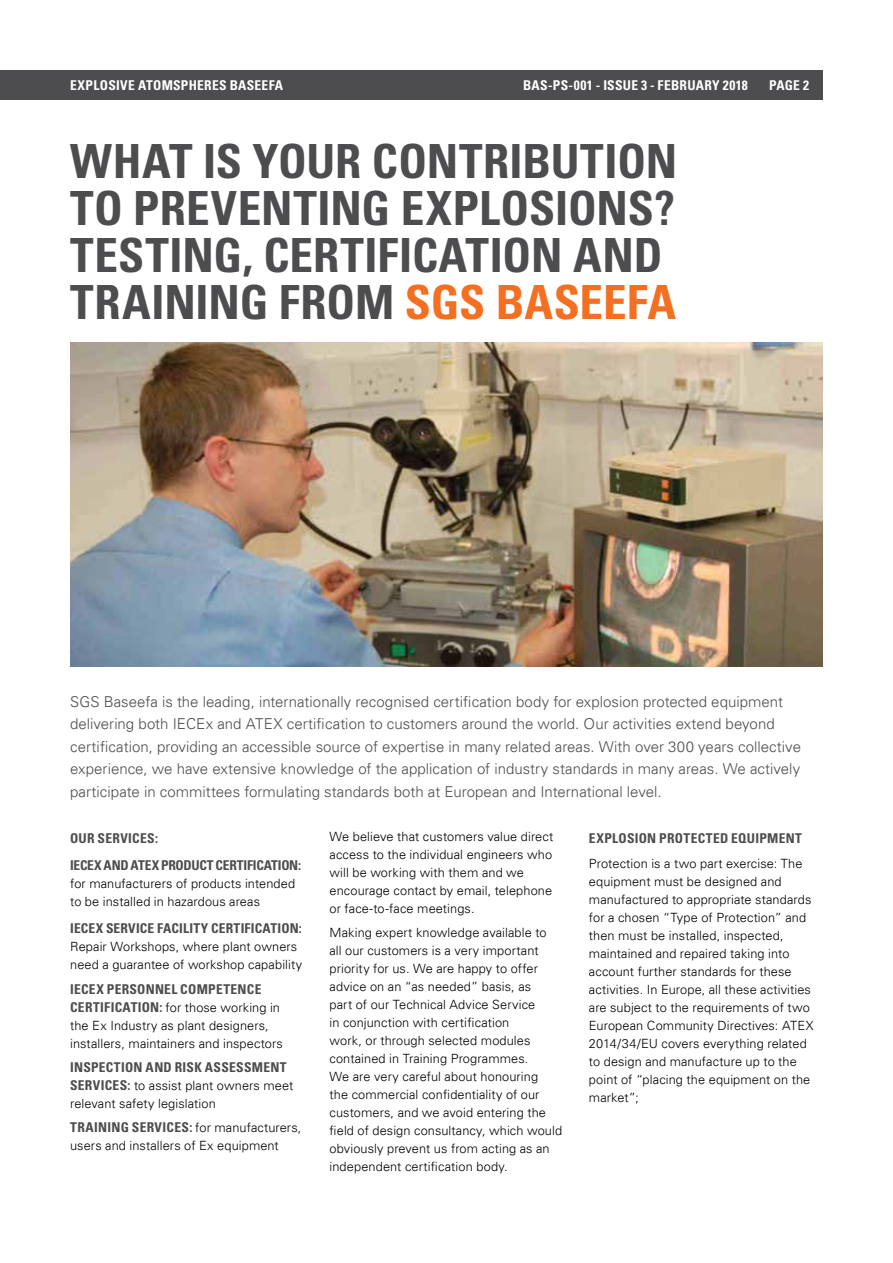
<style>
.page{position:relative;width:893px;height:1263px;background:#fff}
.page>*{position:absolute;margin:0;border:0;box-sizing:border-box;transform-origin:0 0}
.t1{font:700 condensed 47.1px/47.1px "Univers LT";color:#4d4d4f}
.t2{font:300 15px/22.5px "Univers LT";color:#4d4d4f}
.t3{font:700 condensed 13.5px "Univers LT";letter-spacing:.02em;color:#4d4d4f}
.t4{font:700 condensed 13.5px "Univers LT";letter-spacing:.02em;color:#fff}
.t5{font:700 condensed 13.5px/27px "Univers LT";letter-spacing:-.01em;color:#4d4d4f}
.t6{font:300 12.75px/18px "Univers LT";letter-spacing:.005em;color:#000}
.s1{color:#f36f21}
.s2{font-weight:700;font-stretch:condensed;font-size:13.5px;color:#4d4d4f}
.s3{font-weight:300;font-stretch:normal;font-size:12.75px;color:#000}
</style>
<div class="page">
<div style="left:0;top:70px;width:823px;height:30px;background:#4d4d4f"></div>
<img style="left:70px;top:342px;width:753px;height:325px">
<p class="t4" style="left:70px;top:77px;width:214px">EXPLOSIVE ATOMSPHERES BASEEFA</p>
<p class="t4" style="left:523px;top:77px;width:226px">BAS-PS-001 - ISSUE 3 - FEBRUARY 2018</p>
<p class="t4" style="left:769px;top:77px;width:42px">PAGE 2</p>
<h1 class="t1" style="left:70px;top:137px;width:609px">WHAT IS YOUR CONTRIBUTION<br>TO PREVENTING EXPLOSIONS?<br>TESTING, CERTIFICATION AND<br>TRAINING FROM <span class="s1">SGS BASEEFA</span></h1>
<p class="t2" style="left:70px;top:690px;width:732px">SGS Baseefa is the leading, internationally recognised certification body for explosion protected equipment delivering both IECEx and ATEX certification to customers around the world. Our activities extend beyond certification, providing an accessible source of expertise in many related areas. With over 300 years collective experience, we have extensive knowledge of the application of industry standards in many areas. We actively participate in committees formulating standards both at European and International level.</p>
<p class="t5" style="left:70px;top:824px;width:232px">OUR SERVICES:<br>IECEX AND ATEX PRODUCT CERTIFICATION:</p>
<p class="t6" style="left:70px;top:874px;width:226px">for manufacturers of products intended to be installed in hazardous areas</p>
<p class="t3" style="left:70px;top:920px;width:233px">IECEX SERVICE FACILITY CERTIFICATION:</p>
<p class="t6" style="left:70px;top:937px;width:233px">Repair Workshops, where plant owners need a guarantee of workshop capability</p>
<p class="t3" style="left:70px;top:980px;width:193px">IECEX PERSONNEL COMPETENCE</p>
<p class="t6" style="left:70px;top:998px;width:214px"><span class="s2">CERTIFICATION:</span> for those working in the Ex Industry as plant designers, installers, maintainers and inspectors</p>
<p class="t3" style="left:70px;top:1058px;width:218px">INSPECTION AND RISK ASSESSMENT</p>
<p class="t6" style="left:70px;top:1076px;width:225px"><span class="s2">SERVICES:</span> to assist plant owners meet relevant safety legislation</p>
<p class="t3" style="left:70px;top:1118px;width:233px">TRAINING SERVICES: <span class="s3">for manufacturers,</span></p>
<p class="t6" style="left:70px;top:1136px;width:210px">users and installers of Ex equipment</p>
<p class="t6" style="left:330px;top:828px;width:225px">We believe that customers value direct access to the individual engineers who will be working with them and we encourage contact by email, telephone or face-to-face meetings.</p>
<p class="t6" style="left:330px;top:924px;width:234px">Making expert knowledge available to<br>all our customers is a very important priority for us. We are happy to offer advice on an “as needed” basis, as<br>part of our Technical Advice Service<br>in conjunction with certification<br>work, or through selected modules contained in Training Programmes.<br>We are very careful about honouring<br>the commercial confidentiality of our customers, and we avoid entering the field of design consultancy, which would obviously prevent us from acting as an independent certification body.</p>
<p class="t3" style="left:589px;top:830px;width:215px">EXPLOSION PROTECTED EQUIPMENT</p>
<p class="t6" style="left:589px;top:854px;width:226px">Protection is a two part exercise: The equipment must be designed and manufactured to appropriate standards for a chosen “Type of Protection” and then must be installed, inspected, maintained and repaired taking into account further standards for these activities. In Europe, all these activities are subject to the requirements of two European Community Directives: ATEX 2014/34/EU covers everything related to design and manufacture up to the point of “placing the equipment on the market”;</p>
</div>
